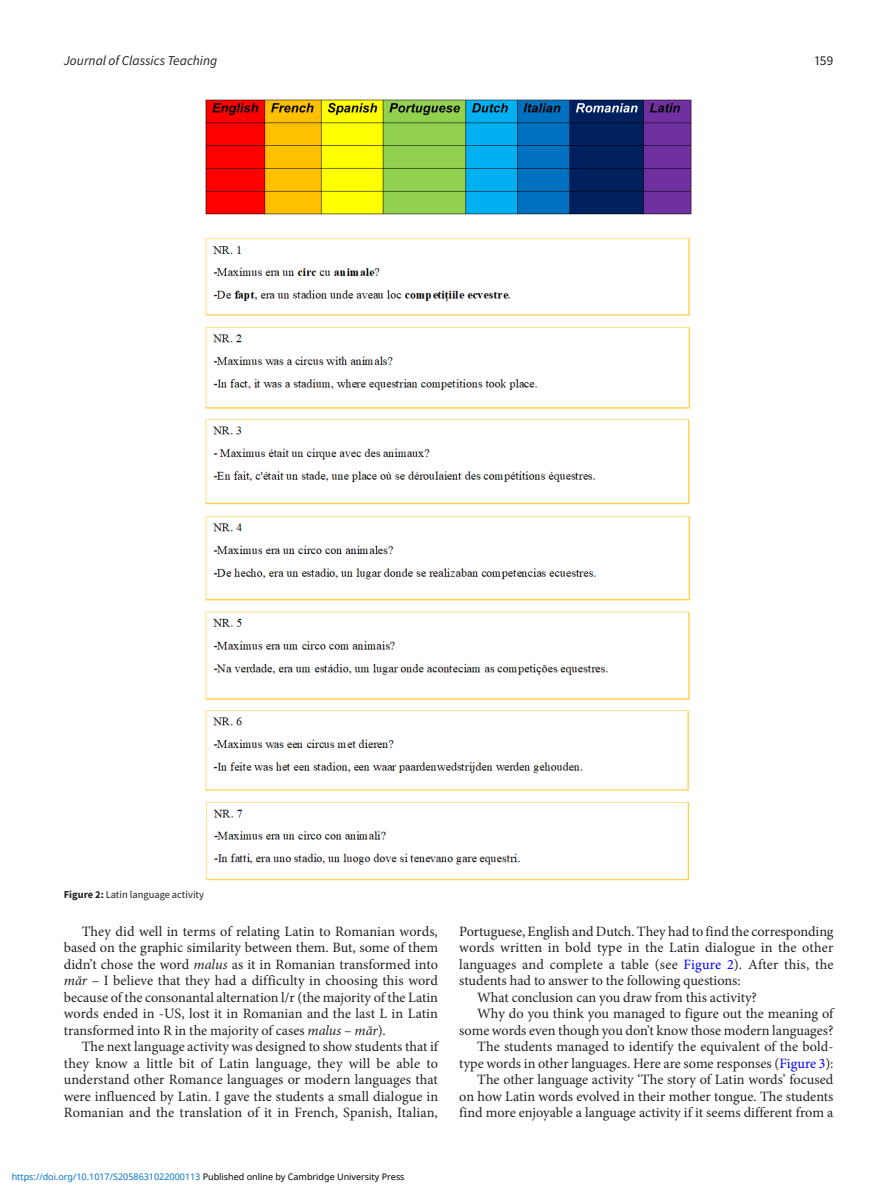
<style>
.page{position:relative;width:893px;height:1191px;background:#fff}
.page>*{position:absolute;margin:0;border:0;box-sizing:border-box;transform-origin:0 0}
.t1{font:14.25px/16.5px "Minion Pro";color:#231f20;text-align:justify}
.t2{font:italic 13.5px "Source Sans Pro";color:#231f20}
.t3{font:13.5px "Source Sans Pro";color:#231f20}
.t4{font:10.5px "Source Sans Pro";color:#231f20}
.t5{font:9px "Noto Sans";color:#0172cf}
.s1{font-weight:700}
.s2{font-style:italic}
.s3{color:#00f}
.s4{color:#000}
</style>
<div class="page">
<img style="left:206px;top:99px;width:486px;height:781px">
<p class="t2" style="left:64px;top:51px;width:155px">Journal of Classics Teaching</p>
<p class="t3" style="left:815px;top:51px;width:20px">159</p>
<p class="t4" style="left:64px;top:888px;width:142px"><span class="s1">Figure 2:</span> Latin language activity</p>
<p class="t1" style="left:64px;top:922px;width:376px;text-indent:18px">They did well in terms of relating Latin to Romanian words, based on the graphic similarity between them. But, some of them didn’t chose the word <span class="s2">malus</span> as it in Romanian transformed into <span class="s2">măr</span> – I believe that they had a difficulty in choosing this word because of the consonantal alternation l/r (the majority of the Latin words ended in -US, lost it in Romanian and the last L in Latin transformed into R in the majority of cases <span class="s2">malus</span> – <span class="s2">măr</span>).</p>
<p class="t1" style="left:64px;top:1038px;width:376px;text-indent:18px">The next language activity was designed to show students that if they know a little bit of Latin language, they will be able to understand other Romance languages or modern languages that were influenced by Latin. I gave the students a small dialogue in Romanian and the translation of it in French, Spanish, Italian,</p>
<p class="t1" style="left:459px;top:922px;width:376px">Portuguese, English and Dutch. They had to find the corresponding</p>
<p class="t1" style="left:459px;top:939px;width:376px">words written in bold type in the Latin dialogue in the other</p>
<p class="t1" style="left:459px;top:955px;width:376px">languages and complete a table (see <span class="s3">Figure 2</span>). After this, the</p>
<p class="t1" style="left:459px;top:972px;width:283px">students had to answer to the following questions:</p>
<p class="t1" style="left:477px;top:988px;width:281px">What conclusion can you draw from this activity?</p>
<p class="t1" style="left:477px;top:1005px;width:358px">Why do you think you managed to figure out the meaning of</p>
<p class="t1" style="left:459px;top:1021px;width:376px">some words even though you don’t know those modern languages?</p>
<p class="t1" style="left:477px;top:1038px;width:358px">The students managed to identify the equivalent of the bold-</p>
<p class="t1" style="left:459px;top:1054px;width:376px">type words in other languages. Here are some responses (<span class="s3">Figure 3</span>):</p>
<p class="t1" style="left:477px;top:1071px;width:358px">The other language activity ‘The story of Latin words’ focused</p>
<p class="t1" style="left:459px;top:1087px;width:376px">on how Latin words evolved in their mother tongue. The students</p>
<p class="t1" style="left:459px;top:1104px;width:376px">find more enjoyable a language activity if it seems different from a</p>
<p class="t5" style="left:12px;top:1170px;width:394px">https://doi.org/10.1017/S2058631022000113 <span class="s4">Published online by Cambridge University Press</span></p>
</div>
